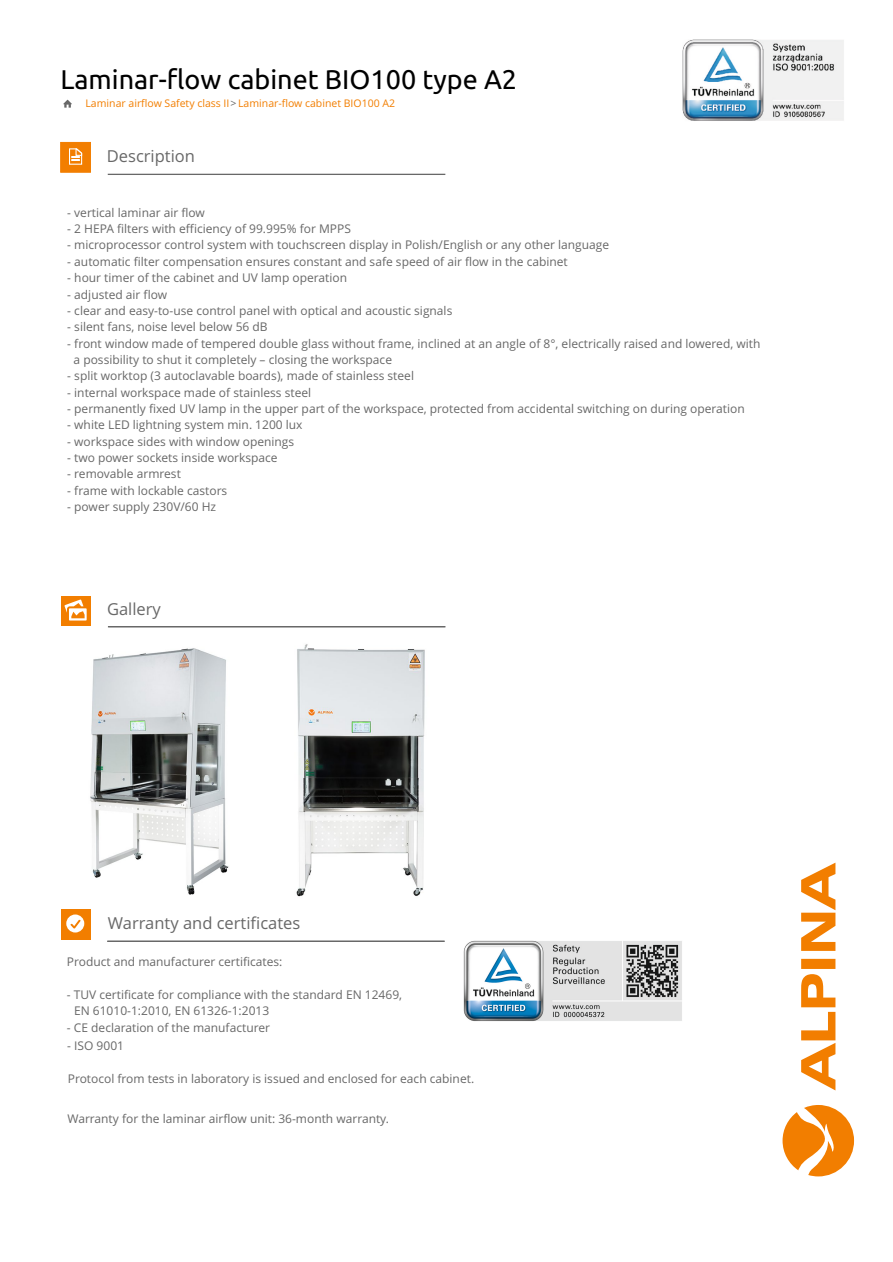
<style>
.page{position:relative;width:893px;height:1262px;background:#fff}
.page>*{position:absolute;margin:0;border:0;box-sizing:border-box;transform-origin:0 0}
.t1{font:27px "Ubuntu";color:#000}
.t2{font:16.5px "Open Sans";color:#686868}
.t3{font:12px/16.4px "Open Sans";color:#686868}
.t4{font:10.5px "Open Sans";color:#f27e00}
.s1{color:#686868}
</style>
<div class="page">
<img style="left:90px;top:648px;width:139px;height:262px">
<img style="left:296px;top:644px;width:129px;height:253px">
<svg style="left:60px;top:142px;width:31px;height:30px"></svg>
<div style="left:61px;top:596px;width:29px;height:30px;background:#f27e00"></div>
<svg style="left:64px;top:599px;width:23px;height:21px"></svg>
<svg style="left:108px;top:626px;width:338px;height:2px"></svg>
<svg style="left:107px;top:173px;width:338px;height:2px"></svg>
<svg style="left:107px;top:940px;width:338px;height:2px"></svg>
<img style="left:682px;top:39px;width:162px;height:82px">
<svg style="left:63px;top:100px;width:9px;height:8px"></svg>
<svg style="left:801px;top:863px;width:34px;height:227px"></svg>
<svg style="left:782px;top:1105px;width:72px;height:71px"></svg>
<div style="left:96px;top:892px;width:39px;height:25px;background:#fff"></div>
<div style="left:61px;top:909px;width:29px;height:30px;background:#f27e00"></div>
<div style="left:66px;top:914px;width:18px;height:18px;background:#fff;border-radius:50%"></div>
<svg style="left:70px;top:919px;width:11px;height:9px"></svg>
<img style="left:463px;top:940px;width:219px;height:81px">
<h1 class="t1" style="left:60px;top:68px;width:458px">Laminar-flow cabinet BIO100 type A2</h1>
<p class="t4" style="left:85px;top:99px;width:311px">Laminar airflow Safety class II <span class="s1">&gt;</span> Laminar-flow cabinet BIO100 A2</p>
<h2 class="t2" style="left:107px;top:149px;width:90px">Description</h2>
<p class="t3" style="left:67px;top:205px;width:139px">- vertical laminar air flow</p>
<p class="t3" style="left:67px;top:222px;width:285px">- 2 HEPA filters with efficiency of 99.995% for MPPS</p>
<p class="t3" style="left:67px;top:238px;width:543px">- microprocessor control system with touchscreen display in Polish/English or any other language</p>
<p class="t3" style="left:67px;top:254px;width:502px">- automatic filter compensation ensures constant and safe speed of air flow in the cabinet</p>
<p class="t3" style="left:67px;top:271px;width:281px">- hour timer of the cabinet and UV lamp operation</p>
<p class="t3" style="left:67px;top:287px;width:101px">- adjusted air flow</p>
<p class="t3" style="left:67px;top:303px;width:386px">- clear and easy-to-use control panel with optical and acoustic signals</p>
<p class="t3" style="left:67px;top:320px;width:202px">- silent fans, noise level below 56 dB</p>
<p class="t3" style="left:74px;top:336px;width:688px;text-indent:-6px">- front window made of tempered double glass without frame, inclined at an angle of 8°, electrically raised and lowered, with a possibility to shut it completely – closing the workspace</p>
<p class="t3" style="left:67px;top:369px;width:348px">- split worktop (3 autoclavable boards), made of stainless steel</p>
<p class="t3" style="left:67px;top:385px;width:245px">- internal workspace made of stainless steel</p>
<p class="t3" style="left:67px;top:401px;width:679px">- permanently fixed UV lamp in the upper part of the workspace, protected from accidental switching on during operation</p>
<p class="t3" style="left:67px;top:418px;width:237px">- white LED lightning system min. 1200 lux</p>
<p class="t3" style="left:67px;top:434px;width:228px">- workspace sides with window openings</p>
<p class="t3" style="left:67px;top:451px;width:212px">- two power sockets inside workspace</p>
<p class="t3" style="left:67px;top:467px;width:115px">- removable armrest</p>
<p class="t3" style="left:67px;top:483px;width:161px">- frame with lockable castors</p>
<p class="t3" style="left:67px;top:500px;width:150px">- power supply 230V/60 Hz</p>
<h2 class="t2" style="left:107px;top:602px;width:55px">Gallery</h2>
<h2 class="t2" style="left:108px;top:916px;width:194px">Warranty and certificates</h2>
<p class="t3" style="left:67px;top:954px;width:217px">Product and manufacturer certificates:</p>
<p class="t3" style="left:67px;top:987px;width:337px">- TUV certificate for compliance with the standard EN 12469,</p>
<p class="t3" style="left:67px;top:1020px;width:204px">- CE declaration of the manufacturer</p>
<p class="t3" style="left:67px;top:1038px;width:58px">- ISO 9001</p>
<p class="t3" style="left:74px;top:1003px;width:197px">EN 61010-1:2010, EN 61326-1:2013</p>
<p class="t3" style="left:68px;top:1071px;width:408px">Protocol from tests in laboratory is issued and enclosed for each cabinet.</p>
<p class="t3" style="left:67px;top:1111px;width:323px">Warranty for the laminar airflow unit: 36-month warranty.</p>
</div>
